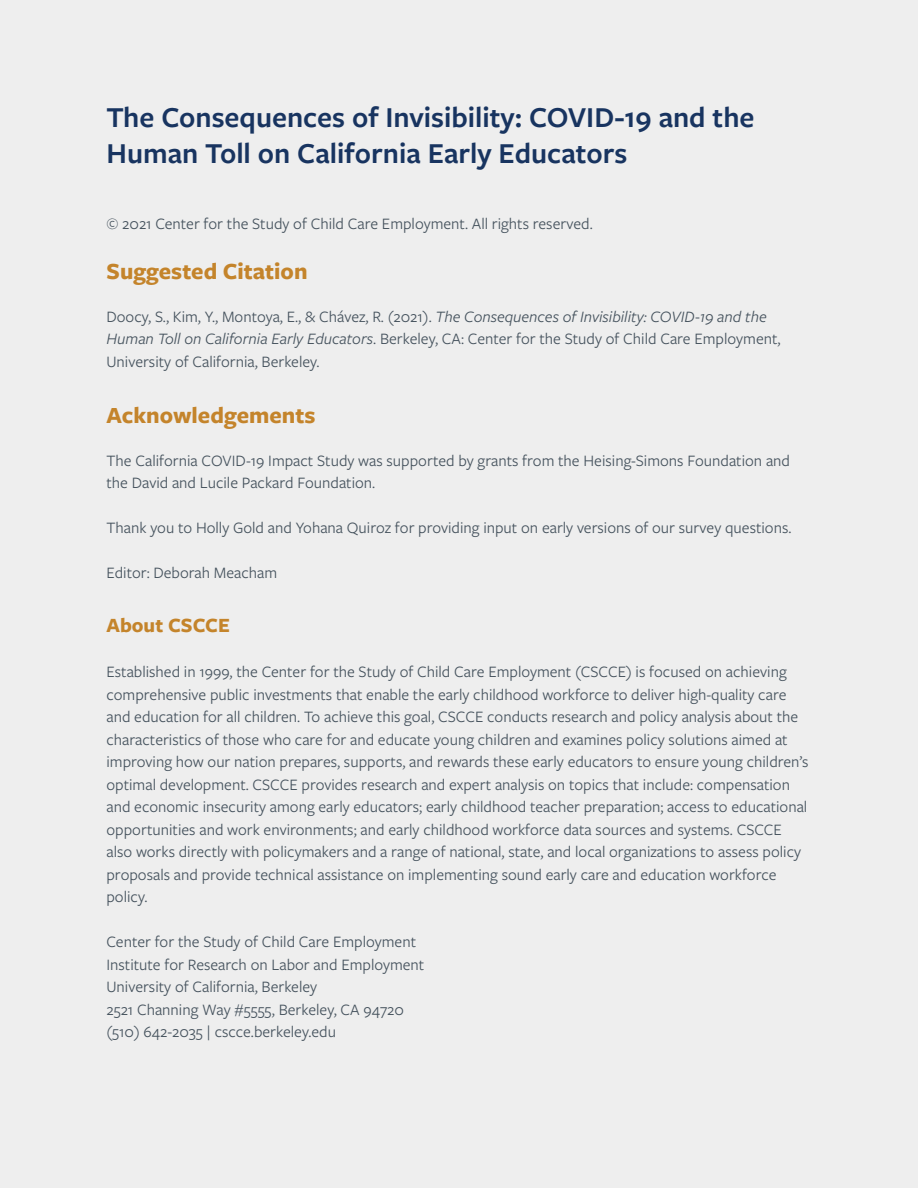
<style>
.page{position:relative;width:918px;height:1188px;background:#eee}
.page>*{position:absolute;margin:0;border:0;box-sizing:border-box;transform-origin:0 0}
.subhead{font:600 30px/36px "Freight Sans Pro";color:#183460}
.Sub-subhead{font:700 24px "Freight Sans Pro";color:#c4842b}
.Body_Avenir{font:700 21px "Freight Sans Pro";color:#c4842b}
.Body_Avenir-2{font:16.5px/22.5px "Freight Sans Pro";color:#46535e}
.s1{font-style:italic}
</style>
<div class="page">
<p class="subhead" style="left:106px;top:98px;width:650px">The Consequences of Invisibility: COVID-19 and the<br>Human Toll on California Early Educators</p>
<p class="Body_Avenir-2" style="left:106px;top:211px;width:488px">© 2021 Center for the Study of Child Care Employment. All rights reserved.</p>
<p class="Sub-subhead" style="left:106px;top:255px;width:203px">Suggested Citation</p>
<p class="Body_Avenir-2" style="left:106px;top:304px;width:676px">Doocy, S., Kim, Y., Montoya, E., &amp; Chávez, R. (2021). <span class="s1">The Consequences of Invisibility: COVID-19 and the<br>Human Toll on California Early Educators</span>. Berkeley, CA: Center for the Study of Child Care Employment,<br>University of California, Berkeley.</p>
<p class="Sub-subhead" style="left:106px;top:399px;width:211px">Acknowledgements</p>
<p class="Body_Avenir-2" style="left:106px;top:448px;width:685px">The California COVID-19 Impact Study was supported by grants from the Heising-Simons Foundation and the David and Lucile Packard Foundation.</p>
<p class="Body_Avenir-2" style="left:106px;top:516px;width:687px">Thank you to Holly Gold and Yohana Quiroz for providing input on early versions of our survey questions.</p>
<p class="Body_Avenir-2" style="left:106px;top:561px;width:172px">Editor: Deborah Meacham</p>
<p class="Body_Avenir" style="left:106px;top:611px;width:125px">About CSCCE</p>
<p class="Body_Avenir-2" style="left:106px;top:660px;width:704px">Established in 1999, the Center for the Study of Child Care Employment (CSCCE) is focused on achieving comprehensive public investments that enable the early childhood workforce to deliver high-quality care and education for all children. To achieve this goal, CSCCE conducts research and policy analysis about the characteristics of those who care for and educate young children and examines policy solutions aimed at improving how our nation prepares, supports, and rewards these early educators to ensure young children’s optimal development. CSCCE provides research and expert analysis on topics that include: compensation and economic insecurity among early educators; early childhood teacher preparation; access to educational opportunities and work environments; and early childhood workforce data sources and systems. CSCCE also works directly with policymakers and a range of national, state, and local organizations to assess policy proposals and provide technical assistance on implementing sound early care and education workforce policy.</p>
<p class="Body_Avenir-2" style="left:106px;top:930px;width:311px">Center for the Study of Child Care Employment</p>
<p class="Body_Avenir-2" style="left:106px;top:952px;width:319px">Institute for Research on Labor and Employment</p>
<p class="Body_Avenir-2" style="left:106px;top:975px;width:212px">University of California, Berkeley</p>
<p class="Body_Avenir-2" style="left:106px;top:997px;width:299px">2521 Channing Way #5555, Berkeley, CA 94720</p>
<p class="Body_Avenir-2" style="left:106px;top:1020px;width:231px">(510) 642-2035 | cscce.berkeley.edu</p>
</div>
